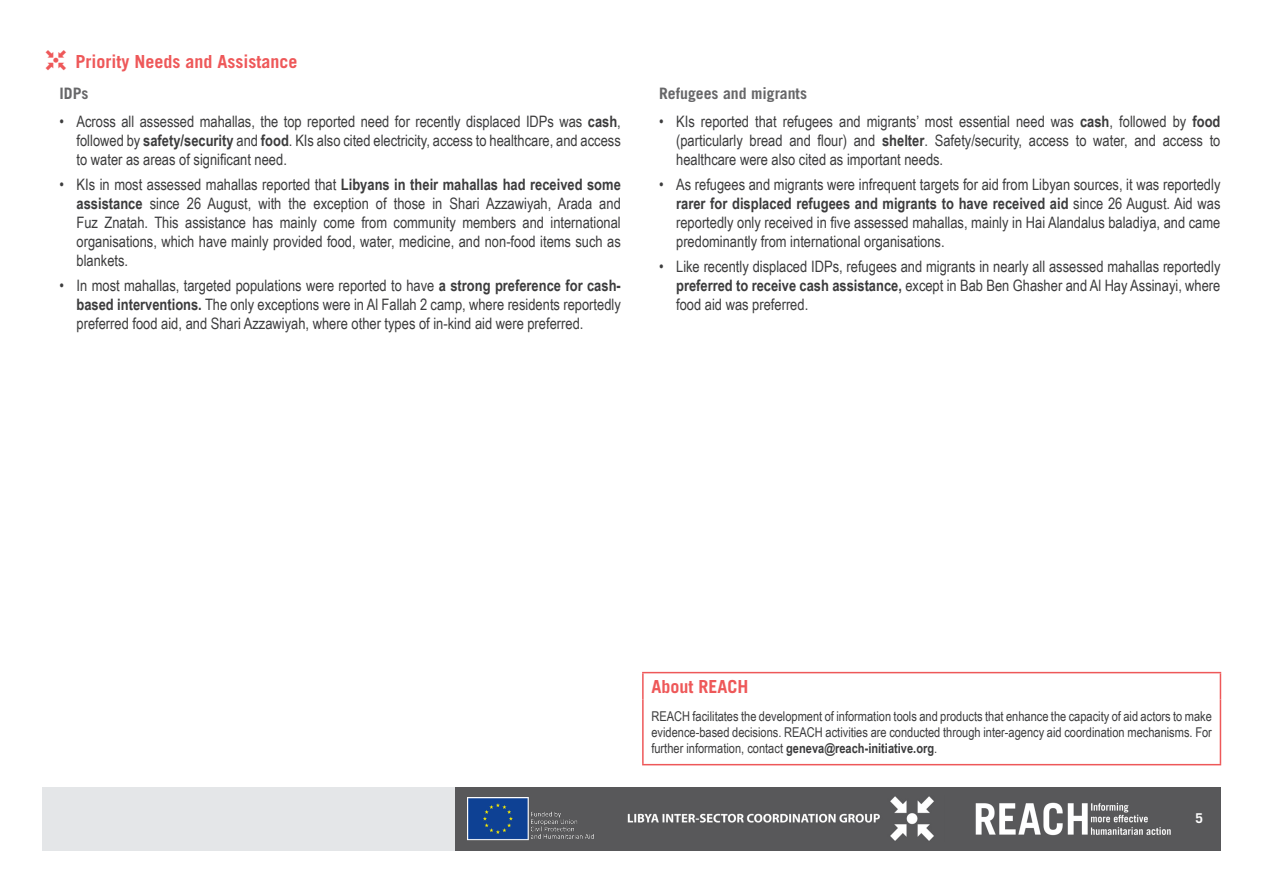
<style>
.page{position:relative;width:1263px;height:893px;background:#fff}
.page>*{position:absolute;margin:0;border:0;box-sizing:border-box;transform-origin:0 0}
.Heading_2{font:700 18px "Trade Gothic LT Std";color:#ee5859}
.t1{font:15.75px/18.9px "Arial Narrow";color:#3c3c3d;text-align:justify}
.Heading_3{font:700 15.75px "Trade Gothic LT Std";color:#676769}
.t2{font:13.5px/16.2px "Arial Narrow";color:#3c3c3d;text-align:justify}
.t3{font:700 13.5px "Trade Gothic LT Std";color:#fff}
.s1{font-family:"OCHA Icons Unbounded";font-weight:400;font-size:27px}
.s2{font-weight:700}
</style>
<div class="page">
<div style="left:455px;top:787px;width:765px;height:63px;background:#58585a"></div>
<img style="left:975px;top:802px;width:196px;height:34px">
<img style="left:468px;top:798px;width:126px;height:42px">
<img style="left:627px;top:796px;width:307px;height:45px">
<div style="left:43px;top:787px;width:412px;height:63px;background:#e4e6e8"></div>
<hr style="left:642px;top:672px;width:579px;height:1px;background:#ee5859">
<hr style="left:642px;top:673px;width:2px;height:26px;background:#ee5859">
<svg style="left:1220px;top:673px;width:1px;height:26px"></svg>
<hr style="left:642px;top:699px;width:2px;height:65px;background:#ee5859">
<hr style="left:1220px;top:699px;width:1px;height:65px;background:#ee5859">
<hr style="left:642px;top:764px;width:579px;height:1px;background:#ee5859">
<p class="Heading_2" style="left:43px;top:50px;width:256px"><span class="s1">☍</span> Priority Needs and Assistance</p>
<p class="Heading_3" style="left:60px;top:84px;width:30px">IDPs</p>
<p class="t1" style="left:77px;top:111px;width:546px;text-indent:-17px">• Across all assessed mahallas, the top reported need for recently displaced IDPs was <span class="s2">cash</span>, followed by <span class="s2">safety/security</span> and <span class="s2">food</span>. KIs also cited electricity, access to healthcare, and access to water as areas of significant need.</p>
<p class="t1" style="left:77px;top:174px;width:546px;text-indent:-17px">• KIs in most assessed mahallas reported that <span class="s2">Libyans in their mahallas had received some assistance</span> since 26 August, with the exception of those in Shari Azzawiyah, Arada and Fuz Znatah. This assistance has mainly come from community members and international organisations, which have mainly provided food, water, medicine, and non-food items such as blankets.</p>
<p class="t1" style="left:77px;top:275px;width:546px;text-indent:-17px">• In most mahallas, targeted populations were reported to have <span class="s2">a strong preference for cash&shy;based interventions.</span> The only exceptions were in Al Fallah 2 camp, where residents reportedly preferred food aid, and Shari Azzawiyah, where other types of in-kind aid were preferred.</p>
<p class="Heading_3" style="left:659px;top:84px;width:149px">Refugees and migrants</p>
<p class="t1" style="left:676px;top:111px;width:546px;text-indent:-17px">• KIs reported that refugees and migrants’ most essential need was <span class="s2">cash</span>, followed by <span class="s2">food </span>(particularly bread and flour) and <span class="s2">shelter</span>. Safety/security, access to water, and access to healthcare were also cited as important needs.</p>
<p class="t1" style="left:676px;top:174px;width:546px;text-indent:-17px">• As refugees and migrants were infrequent targets for aid from Libyan sources, it was reportedly <span class="s2">rarer for displaced refugees and migrants to have received aid</span> since 26 August. Aid was reportedly only received in five assessed mahallas, mainly in Hai Alandalus baladiya, and came predominantly from international organisations.</p>
<p class="t1" style="left:676px;top:256px;width:546px;text-indent:-17px">• Like recently displaced IDPs, refugees and migrants in nearly all assessed mahallas reportedly <span class="s2">preferred to receive cash assistance,</span> except in Bab Ben Ghasher and Al Hay Assinayi, where food aid was preferred.</p>
<p class="Heading_2" style="left:651px;top:675px;width:99px">About REACH</p>
<p class="t2" style="left:651px;top:707px;width:562px">REACH facilitates the development of information tools and products that enhance the capacity of aid actors to make evidence-based decisions. REACH activities are conducted through inter-agency aid coordination mechanisms. For further information, contact <span class="s2">geneva@reach-initiative.org</span>.</p>
<p class="t3" style="left:1195px;top:810px;width:9px">5</p>
</div>
